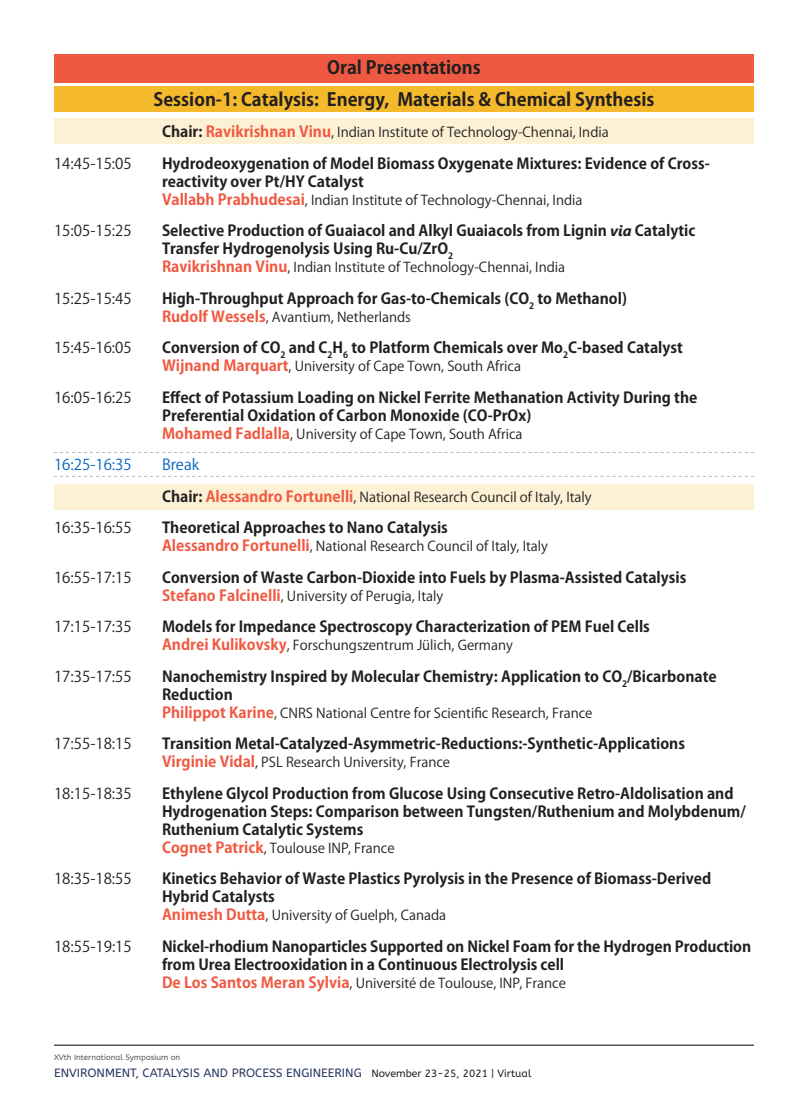
<style>
.page{position:relative;width:808px;height:1106px;background:#fff}
.page>*{position:absolute;margin:0;border:0;box-sizing:border-box;transform-origin:0 0}
.t1{font:700 18px "Koz Go Pr 6 N";color:#231f20}
.t2{font:700 15px/18px "Koz Go Pr 6 N";color:#231f20}
.t3{font:15px "Koz Go Pr 6 N";color:#231f20}
.t4{font:15px "Koz Go Pr 6 N";color:#0563c1}
.t5{font:13.5px "Koz Go Pr 6 N";color:#231f20}
.t6{font:12px "A Bee Zee";color:#2b3565}
.t7{font:10.5px "A Bee Zee";color:#231f20}
.t8{font:7.95px "A Bee Zee";color:#57585a}
.s1{font-weight:700;font-size:15px}
.s2{font-weight:700;font-size:15px;color:#f05941}
.s3{font-family:"Segoe UI";font-style:italic}
</style>
<div class="page">
<hr style="left:54px;top:1044px;width:700px;height:2px;background:#57585a">
<div style="left:54px;top:86px;width:700px;height:26px;background:#f5ba2c"></div>
<div style="left:54px;top:118px;width:700px;height:26px;background:#fdf1d5"></div>
<div style="left:54px;top:484px;width:700px;height:26px;background:#fdf1d5"></div>
<div style="left:54px;top:54px;width:700px;height:28px;background:#f05941"></div>
<svg style="left:54px;top:452px;width:700px;height:1px"></svg>
<svg style="left:54px;top:476px;width:700px;height:1px"></svg>
<p class="t1" style="left:327px;top:58px;width:155px">Oral Presentations</p>
<p class="t1" style="left:154px;top:89px;width:502px">Session-1: Catalysis: Energy, Materials &amp; Chemical Synthesis</p>
<p class="t5" style="left:162px;top:125px;width:448px"><span class="s1">Chair:</span> <span class="s2">Ravikrishnan Vinu</span>, Indian Institute of Technology-Chennai, India</p>
<p class="t3" style="left:54px;top:155px;width:79px">14:45-15:05</p>
<p class="t2" style="left:162px;top:155px;width:549px">Hydrodeoxygenation of Model Biomass Oxygenate Mixtures: Evidence of Cross&shy;reactivity over Pt/HY Catalyst</p>
<p class="t5" style="left:162px;top:192px;width:422px"><span class="s2">Vallabh Prabhudesai</span>, Indian Institute of Technology-Chennai, India</p>
<p class="t3" style="left:54px;top:222px;width:79px">15:05-15:25</p>
<p class="t2" style="left:162px;top:222px;width:535px">Selective Production of Guaiacol and Alkyl Guaiacols from Lignin <span class="s3">via</span> Catalytic<br>Transfer Hydrogenolysis Using Ru-Cu/ZrO<sub>2</sub></p>
<p class="t5" style="left:162px;top:260px;width:405px"><span class="s2">Ravikrishnan Vinu</span>, Indian Institute of Technology-Chennai, India</p>
<p class="t3" style="left:54px;top:290px;width:79px">15:25-15:45</p>
<p class="t2" style="left:162px;top:290px;width:466px">High-Throughput Approach for Gas-to-Chemicals (CO<sub>2</sub> to Methanol)</p>
<p class="t5" style="left:162px;top:309px;width:250px"><span class="s2">Rudolf Wessels</span>, Avantium, Netherlands</p>
<p class="t3" style="left:54px;top:339px;width:79px">15:45-16:05</p>
<p class="t2" style="left:162px;top:339px;width:522px">Conversion of CO<sub>2</sub> and C<sub>2</sub>H<sub>6</sub> to Platform Chemicals over Mo<sub>2</sub>C-based Catalyst</p>
<p class="t5" style="left:162px;top:359px;width:360px"><span class="s2">Wijnand Marquart</span>, University of Cape Town, South Africa</p>
<p class="t3" style="left:54px;top:389px;width:79px">16:05-16:25</p>
<p class="t2" style="left:162px;top:389px;width:537px">Effect of Potassium Loading on Nickel Ferrite Methanation Activity During the<br>Preferential Oxidation of Carbon Monoxide (CO-PrOx)</p>
<p class="t5" style="left:162px;top:426px;width:362px"><span class="s2">Mohamed Fadlalla</span>, University of Cape Town, South Africa</p>
<p class="t4" style="left:54px;top:456px;width:79px">16:25-16:35</p>
<p class="t4" style="left:162px;top:456px;width:39px">Break</p>
<p class="t5" style="left:162px;top:489px;width:431px"><span class="s1">Chair:</span> <span class="s2">Alessandro Fortunelli</span>, National Research Council of Italy, Italy</p>
<p class="t3" style="left:54px;top:519px;width:79px">16:35-16:55</p>
<p class="t2" style="left:162px;top:519px;width:287px">Theoretical Approaches to Nano Catalysis</p>
<p class="t5" style="left:162px;top:539px;width:387px"><span class="s2">Alessandro Fortunelli</span>, National Research Council of Italy, Italy</p>
<p class="t3" style="left:54px;top:569px;width:79px">16:55-17:15</p>
<p class="t2" style="left:162px;top:569px;width:526px">Conversion of Waste Carbon-Dioxide into Fuels by Plasma-Assisted Catalysis</p>
<p class="t5" style="left:162px;top:588px;width:283px"><span class="s2">Stefano Falcinelli</span>, University of Perugia, Italy</p>
<p class="t3" style="left:54px;top:618px;width:79px">17:15-17:35</p>
<p class="t2" style="left:162px;top:618px;width:489px">Models for Impedance Spectroscopy Characterization of PEM Fuel Cells</p>
<p class="t5" style="left:162px;top:638px;width:352px"><span class="s2">Andrei Kulikovsky</span>, Forschungszentrum Jülich, Germany</p>
<p class="t3" style="left:54px;top:668px;width:79px">17:35-17:55</p>
<p class="t2" style="left:162px;top:668px;width:556px">Nanochemistry Inspired by Molecular Chemistry: Application to CO<sub>2</sub>/Bicarbonate<br>Reduction</p>
<p class="t5" style="left:162px;top:705px;width:432px"><span class="s2">Philippot Karine</span>, CNRS National Centre for Scientific Research, France</p>
<p class="t3" style="left:54px;top:735px;width:79px">17:55-18:15</p>
<p class="t2" style="left:162px;top:735px;width:524px">Transition Metal-Catalyzed-Asymmetric-Reductions:-Synthetic-Applications</p>
<p class="t5" style="left:162px;top:755px;width:290px"><span class="s2">Virginie Vidal</span>, PSL Research University, France</p>
<p class="t3" style="left:54px;top:785px;width:79px">18:15-18:35</p>
<p class="t2" style="left:162px;top:785px;width:585px">Ethylene Glycol Production from Glucose Using Consecutive Retro-Aldolisation and<br>Hydrogenation Steps: Comparison between Tungsten/Ruthenium and Molybdenum/<br>Ruthenium Catalytic Systems</p>
<p class="t5" style="left:162px;top:840px;width:234px"><span class="s2">Cognet Patrick</span>, Toulouse INP, France</p>
<p class="t3" style="left:54px;top:870px;width:79px">18:35-18:55</p>
<p class="t2" style="left:162px;top:870px;width:551px">Kinetics Behavior of Waste Plastics Pyrolysis in the Presence of Biomass-Derived<br>Hybrid Catalysts</p>
<p class="t5" style="left:162px;top:908px;width:286px"><span class="s2">Animesh Dutta</span>, University of Guelph, Canada</p>
<p class="t3" style="left:54px;top:938px;width:79px">18:55-19:15</p>
<p class="t2" style="left:162px;top:938px;width:591px">Nickel-rhodium Nanoparticles Supported on Nickel Foam for the Hydrogen Production from Urea Electrooxidation in a Continuous Electrolysis cell</p>
<p class="t5" style="left:162px;top:975px;width:405px"><span class="s2">De Los Santos Meran Sylvia</span>, Université de Toulouse, INP, France</p>
<p class="t8" style="left:54px;top:1053px;width:128px">XVth International Symposium on</p>
<p class="t6" style="left:54px;top:1066px;width:309px">ENVIRONMENT, CATALYSIS AND PROCESS ENGINEERING</p>
<p class="t7" style="left:371px;top:1067px;width:162px">November 23-25, 2021 | Virtual</p>
</div>
